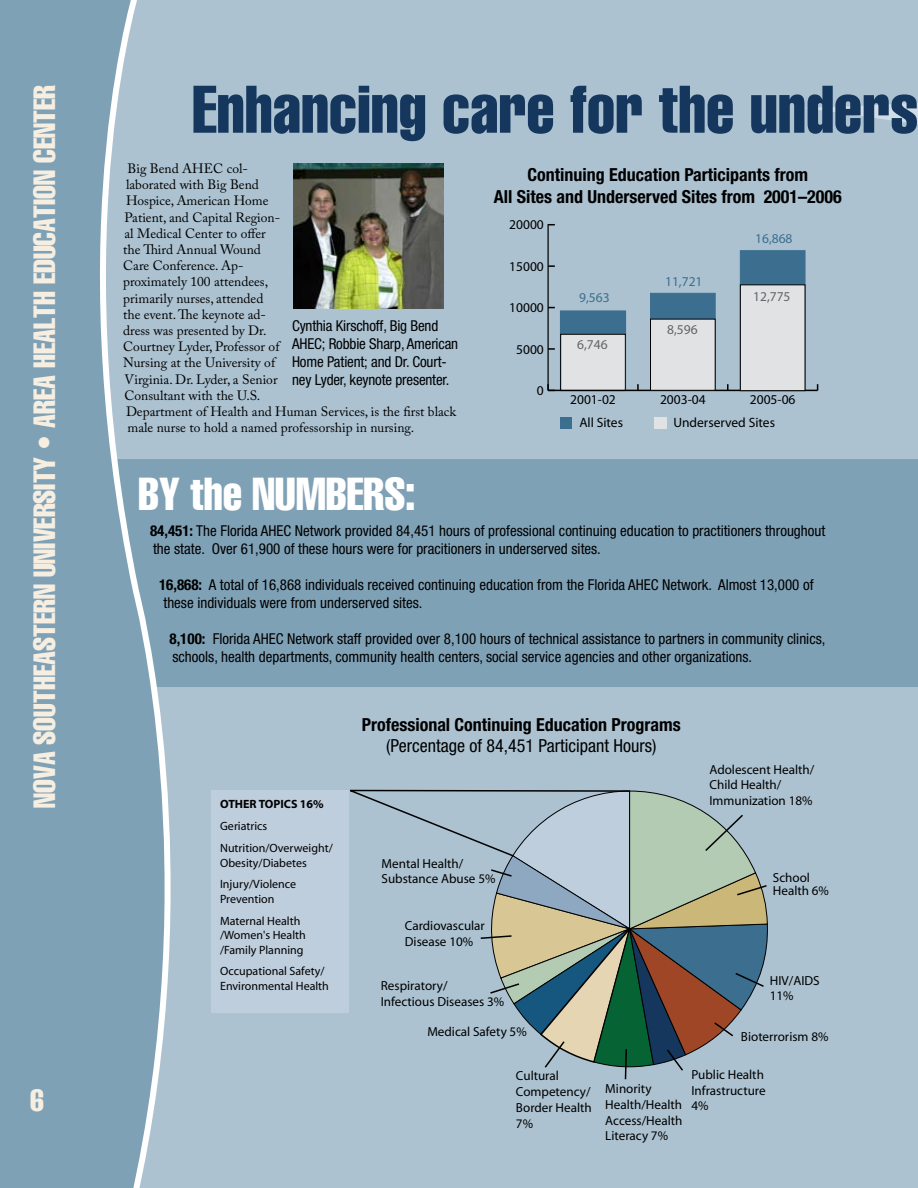
<style>
.page{position:relative;width:918px;height:1188px;background:#acc2d1}
.page>*{position:absolute;margin:0;border:0;box-sizing:border-box;transform-origin:0 0}
.t1{font:extra-condensed 66px "Helvetica";color:#15375e}
.t2{font:extra-condensed 45px "Helvetica";color:#fff}
.t3{font:extra-condensed 30px "Helvetica";color:#f5eee1}
.t4{font:700 condensed 18px/21.6px "Helvetica Neue";color:#000;text-align:center}
.t5{font:condensed 18px "Helvetica Neue";color:#000}
.t6{font:condensed 15px/18px "Helvetica Neue";color:#000}
.t7{font:13.5px "Adobe Caslon Pro";color:#000}
.t8{font:13.5px "Myriad";color:#000}
.t9{font:13.5px "Myriad";color:#3b6e8f}
.t10{font:13.5px "Myriad";color:#636467}
.t11{font:13.2px/15.8px "Myriad";color:#000}
.t12{font:12px/21.9px "Myriad";color:#000}
.t13{font:700 12px "Myriad";color:#000}
.s1{font-weight:700}
</style>
<div class="page">
<svg style="left:807px;top:102px;width:111px;height:22px"></svg>
<div style="left:114px;top:459px;width:804px;height:228px;background:#7fa1b6"></div>
<svg style="left:0;top:0;width:171px;height:1188px;fill:#7fa1b6"></svg>
<div style="left:212px;top:790px;width:137px;height:222px;background:#bfcedd"></div>
<svg style="left:342px;top:789px;width:426px;height:291px"></svg>
<div style="left:561px;top:311px;width:64px;height:79px;background:#3b6e8f"></div>
<div style="left:560px;top:310px;width:66px;height:81px;border:2px solid #3b6e8f"></div>
<div style="left:650px;top:293px;width:66px;height:98px;background:#3b6e8f;border:1px solid #3b6e8f"></div>
<div style="left:740px;top:250px;width:65px;height:141px;background:#3b6e8f;border:1px solid #3b6e8f"></div>
<hr style="left:548px;top:390px;width:270px;height:1px;background:#000">
<svg style="left:637px;top:384px;width:2px;height:6px"></svg>
<svg style="left:727px;top:384px;width:2px;height:6px"></svg>
<hr style="left:547px;top:224px;width:2px;height:166px;background:#000">
<svg style="left:547px;top:384px;width:8px;height:7px"></svg>
<svg style="left:548px;top:348px;width:7px;height:2px"></svg>
<svg style="left:548px;top:265px;width:7px;height:2px"></svg>
<div style="left:650px;top:319px;width:66px;height:72px;background:#e1e2e3;border:1px solid #000"></div>
<div style="left:740px;top:284px;width:65px;height:107px;background:#e1e2e3;border:1px solid #000"></div>
<div style="left:561px;top:334px;width:64px;height:56px;background:#e1e2e3"></div>
<div style="left:560px;top:334px;width:66px;height:57px;border:1px solid #000"></div>
<div style="left:560px;top:417px;width:12px;height:12px;background:#3b6e8f"></div>
<div style="left:654px;top:417px;width:12px;height:12px;background:#e1e2e3"></div>
<img style="left:293px;top:163px;width:151px;height:146px">
<h3 class="t3" style="left:28px;top:808px;width:725px;rotate:-90deg">NOVA SOUTHEASTERN university • area health education center</h3>
<h3 class="t3" style="left:30px;top:1084px;width:15px">6</h3>
<h1 class="t1" style="left:192px;top:73px;width:728px">Enhancing care for the unders</h1>
<p class="t7" style="left:128px;top:160px;width:122px">Big Bend AHEC col-</p>
<p class="t7" style="left:126px;top:177px;width:134px">laborated with Big Bend</p>
<p class="t7" style="left:126px;top:193px;width:144px">Hospice, American Home</p>
<p class="t7" style="left:125px;top:209px;width:157px">Patient, and Capital Region-</p>
<p class="t7" style="left:125px;top:225px;width:143px">al Medical Center to offer</p>
<p class="t7" style="left:123px;top:241px;width:139px">the Third Annual Wound</p>
<p class="t7" style="left:123px;top:258px;width:122px">Care Conference. Ap-</p>
<p class="t7" style="left:123px;top:274px;width:146px">proximately 100 attendees,</p>
<p class="t7" style="left:123px;top:290px;width:142px">primarily nurses, attended</p>
<p class="t7" style="left:123px;top:306px;width:144px">the event. The keynote ad-</p>
<p class="t7" style="left:123px;top:322px;width:145px">dress was presented by Dr.</p>
<p class="t7" style="left:123px;top:339px;width:158px">Courtney Lyder, Professor of</p>
<p class="t7" style="left:123px;top:355px;width:153px">Nursing at the University of</p>
<p class="t7" style="left:125px;top:371px;width:155px">Virginia. Dr. Lyder, a Senior</p>
<p class="t7" style="left:125px;top:387px;width:137px">Consultant with the U.S.</p>
<p class="t7" style="left:126px;top:403px;width:332px">Department of Health and Human Services, is the first black</p>
<p class="t7" style="left:128px;top:420px;width:288px">male nurse to hold a named professorship in nursing.</p>
<p class="t6" style="left:292px;top:317px;width:168px">Cynthia Kirschoff, Big Bend<br>AHEC; Robbie Sharp, American<br>Home Patient; and Dr. Court&shy;ney Lyder, keynote presenter.</p>
<h2 class="t2" style="left:138px;top:469px;width:279px">BY the NUMBERS:</h2>
<p class="t4" style="left:494px;top:164px;width:349px">Continuing Education Participants from<br>All Sites and Underserved Sites from 2001–2006</p>
<p class="t8" style="left:509px;top:218px;width:36px">20000</p>
<p class="t8" style="left:509px;top:260px;width:36px">15000</p>
<p class="t8" style="left:509px;top:301px;width:36px">10000</p>
<p class="t8" style="left:516px;top:342px;width:29px">5000</p>
<p class="t8" style="left:537px;top:384px;width:8px">0</p>
<p class="t9" style="left:579px;top:291px;width:32px">9,563</p>
<p class="t10" style="left:577px;top:338px;width:32px">6,746</p>
<p class="t9" style="left:665px;top:275px;width:39px">11,721</p>
<p class="t10" style="left:667px;top:323px;width:32px">8,596</p>
<p class="t9" style="left:755px;top:232px;width:39px">16,868</p>
<p class="t10" style="left:753px;top:290px;width:39px">12,775</p>
<p class="t8" style="left:570px;top:393px;width:47px">2001-02</p>
<p class="t8" style="left:660px;top:393px;width:47px">2003-04</p>
<p class="t8" style="left:750px;top:393px;width:47px">2005-06</p>
<p class="t8" style="left:579px;top:416px;width:45px">All Sites</p>
<p class="t8" style="left:673px;top:416px;width:103px">Underserved Sites</p>
<p class="t6" style="left:150px;top:522px;width:677px"><span class="s1">84,451:</span> The Florida AHEC Network provided 84,451 hours of professional continuing education to practitioners throughout the state. Over 61,900 of these hours were for pracitioners in underserved sites.</p>
<p class="t6" style="left:159px;top:576px;width:656px"><span class="s1">16,868:</span> A total of 16,868 individuals received continuing education from the Florida AHEC Network. Almost 13,000 of these individuals were from underserved sites.</p>
<p class="t6" style="left:169px;top:630px;width:657px"><span class="s1">8,100:</span> Florida AHEC Network staff provided over 8,100 hours of technical assistance to partners in community clinics, schools, health departments, community health centers, social service agencies and other organizations.</p>
<p class="t13" style="left:220px;top:798px;width:105px">OTHER TOPICS 16%</p>
<p class="t12" style="left:220px;top:816px;width:114px">Geriatrics<br>Nutrition/Overweight/</p>
<p class="t12" style="left:220px;top:852px;width:88px">Obesity/Diabetes<br>Injury/Violence</p>
<p class="t12" style="left:220px;top:888px;width:82px">Prevention<br>Maternal Health</p>
<p class="t12" style="left:220px;top:929px;width:87px;line-height:14.4px">/Women's Health /Family Planning</p>
<p class="t12" style="left:220px;top:965px;width:110px;line-height:14.4px">Occupational Safety/<br>Environmental Health</p>
<p class="t4" style="left:362px;top:714px;width:320px">Professional Continuing Education Programs</p>
<p class="t5" style="left:386px;top:736px;width:272px">(Percentage of 84,451 Participant Hours)</p>
<p class="t11" style="left:709px;top:762px;width:106px">Adolescent Health/<br>Child Health/<br>Immunization 18%</p>
<p class="t11" style="left:382px;top:856px;width:115px">Mental Health/<br>Substance Abuse 5%</p>
<p class="t11" style="left:405px;top:918px;width:82px">Cardiovascular<br>Disease 10%</p>
<p class="t11" style="left:381px;top:978px;width:125px">Respiratory/<br>Infectious Diseases 3%</p>
<p class="t11" style="left:427px;top:1025px;width:101px">Medical Safety 5%</p>
<p class="t11" style="left:516px;top:1069px;width:77px">Cultural<br>Competency/<br>Border Health<br>7%</p>
<p class="t11" style="left:773px;top:871px;width:58px;line-height:13.5px">School<br>Health 6%</p>
<p class="t11" style="left:605px;top:1081px;width:79px">Minority<br>Health/Health<br>Access/Health<br>Literacy 7%</p>
<p class="t11" style="left:770px;top:973px;width:51px">HIV/AIDS<br>11%</p>
<p class="t11" style="left:741px;top:1029px;width:89px">Bioterrorism 8%</p>
<p class="t11" style="left:691px;top:1067px;width:76px">Public Health<br>Infrastructure<br>4%</p>
</div>
